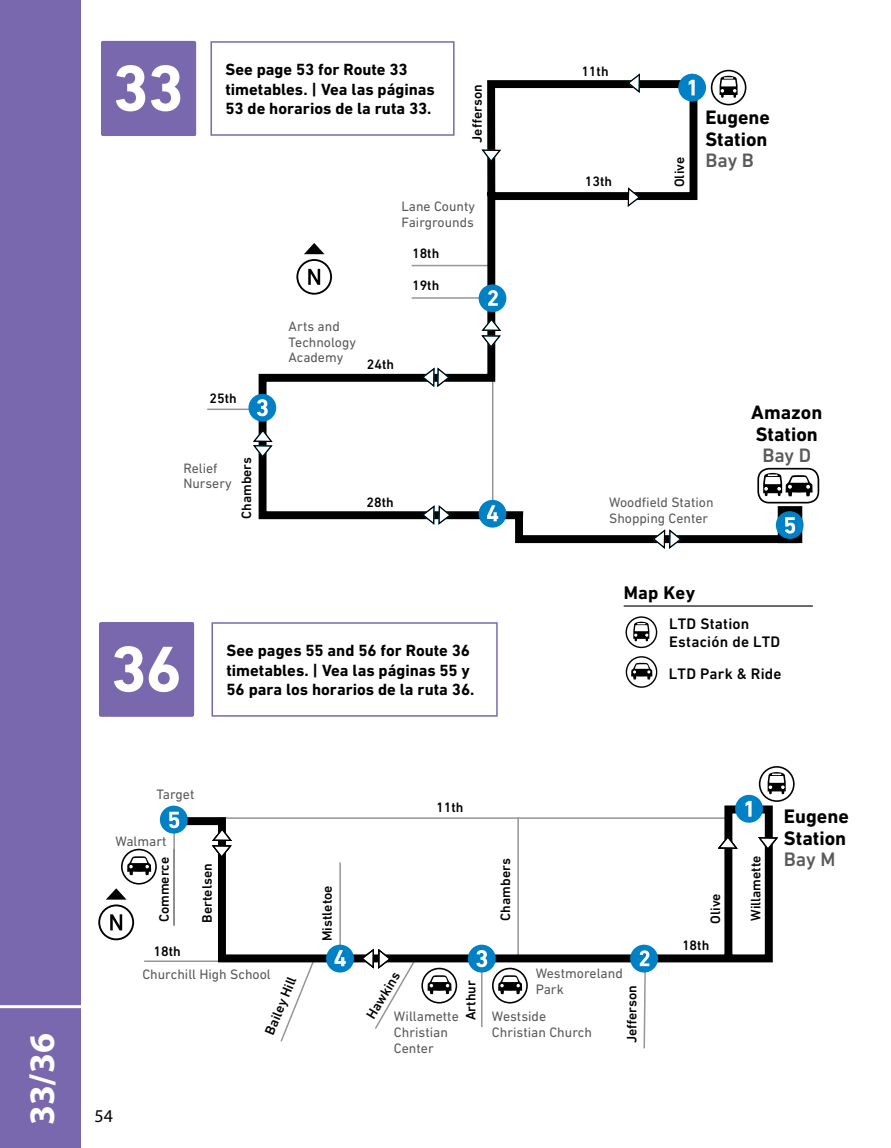
<style>
.page{position:relative;width:891px;height:1148px;background:#fff}
.page>*{position:absolute;margin:0;border:0;box-sizing:border-box;transform-origin:0 0}
.t1{font:700 36px "Myriad Pro";color:#fff}
.t2{font:700 19.95px/21.9px "DIN Next LT Pro";color:#000}
.t3{font:500 19.95px "DIN Next LT Pro";color:#58595b}
.t4{font:700 19.8px/21.8px "DIN Next LT Pro";color:#000}
.t5{font:500 19.8px "DIN Next LT Pro";letter-spacing:-.005em;color:#58595b}
.t6{font:700 18.6px "DIN Next LT Pro";letter-spacing:.015em;color:#000}
.t7{font:18px "Myriad Pro";color:#000}
.t8{font:700 16.5px/19.5px "DIN Next LT Pro";color:#000}
.t9{font:500 15.45px/18.6px "DIN Next LT Pro";letter-spacing:.015em;color:#000}
.t10{font:13.95px/15.9px "DIN Next LT Pro";color:#58595b}
.t11{font:500 13.95px "DIN Next LT Pro";color:#000}
.t12{font:13.8px/15.9px "DIN Next LT Pro";color:#58595b}
.t13{font:500 13.8px "DIN Next LT Pro";color:#000}
</style>
<div class="page">
<div style="left:212px;top:622px;width:286px;height:94px;border:2px solid #7a68ae"></div>
<svg style="left:255px;top:76px;width:551px;height:468px"></svg>
<hr style="left:207px;top:408px;width:54px;height:2px;background:#939598">
<svg style="left:421px;top:366px;width:30px;height:22px"></svg>
<svg style="left:421px;top:504px;width:31px;height:22px"></svg>
<svg style="left:652px;top:528px;width:31px;height:21px"></svg>
<svg style="left:253px;top:428px;width:21px;height:31px"></svg>
<svg style="left:480px;top:317px;width:22px;height:32px"></svg>
<svg style="left:627px;top:186px;width:14px;height:21px"></svg>
<svg style="left:626px;top:73px;width:15px;height:21px"></svg>
<svg style="left:481px;top:148px;width:21px;height:15px"></svg>
<div style="left:678px;top:74px;width:28px;height:27px;background:#0081c6;border-radius:50%"></div>
<svg style="left:689px;top:80px;width:6px;height:15px"></svg>
<div style="left:248px;top:394px;width:28px;height:27px;background:#0081c6;border-radius:50%"></div>
<svg style="left:257px;top:399px;width:11px;height:17px"></svg>
<div style="left:479px;top:284px;width:27px;height:28px;background:#0081c6;border-radius:50%"></div>
<svg style="left:488px;top:290px;width:10px;height:16px"></svg>
<div style="left:479px;top:500px;width:27px;height:27px;background:#0081c6;border-radius:50%"></div>
<svg style="left:487px;top:505px;width:11px;height:16px"></svg>
<div style="left:776px;top:511px;width:28px;height:28px;background:#0081c6;border-radius:50%"></div>
<svg style="left:785px;top:517px;width:10px;height:16px"></svg>
<svg style="left:712px;top:71px;width:34px;height:34px"></svg>
<div style="left:711px;top:70px;width:35px;height:35px;border:2px solid #000;border-radius:50%"></div>
<svg style="left:720px;top:76px;width:18px;height:22px"></svg>
<div style="left:758px;top:468px;width:60px;height:34px;background:#fff;border-radius:11px"></div>
<div style="left:757px;top:468px;width:62px;height:35px;border:2px solid #000;border-radius:11px"></div>
<svg style="left:763px;top:473px;width:50px;height:23px"></svg>
<svg style="left:297px;top:260px;width:34px;height:34px"></svg>
<div style="left:296px;top:259px;width:36px;height:36px;border:2px solid #000;border-radius:50%"></div>
<svg style="left:308px;top:269px;width:12px;height:16px"></svg>
<svg style="left:304px;top:243px;width:21px;height:11px"></svg>
<hr style="left:144px;top:960px;width:110px;height:2px;background:#939598">
<svg style="left:280px;top:966px;width:33px;height:76px"></svg>
<svg style="left:164px;top:801px;width:609px;height:165px"></svg>
<hr style="left:339px;top:862px;width:2px;height:100px;background:#939598">
<hr style="left:481px;top:958px;width:2px;height:69px;background:#939598">
<div style="left:468px;top:944px;width:28px;height:28px;background:#0081c6;border-radius:50%"></div>
<svg style="left:476px;top:950px;width:11px;height:17px"></svg>
<div style="left:735px;top:795px;width:28px;height:27px;background:#0081c6;border-radius:50%"></div>
<svg style="left:746px;top:801px;width:6px;height:15px"></svg>
<div style="left:140px;top:833px;width:58px;height:15px;background:#fff"></div>
<svg style="left:297px;top:801px;width:9px;height:6px"></svg>
<svg style="left:284px;top:869px;width:8px;height:36px"></svg>
<hr style="left:173px;top:830px;width:2px;height:95px;background:#939598">
<svg style="left:211px;top:827px;width:22px;height:32px"></svg>
<svg style="left:360px;top:947px;width:59px;height:82px"></svg>
<svg style="left:758px;top:836px;width:20px;height:15px"></svg>
<svg style="left:717px;top:835px;width:21px;height:15px"></svg>
<div style="left:160px;top:805px;width:28px;height:28px;background:#0081c6;border-radius:50%"></div>
<svg style="left:169px;top:811px;width:10px;height:17px"></svg>
<div style="left:326px;top:944px;width:28px;height:28px;background:#0081c6;border-radius:50%"></div>
<svg style="left:334px;top:950px;width:12px;height:16px"></svg>
<div style="left:630px;top:944px;width:28px;height:28px;background:#0081c6;border-radius:50%"></div>
<svg style="left:760px;top:767px;width:34px;height:34px"></svg>
<div style="left:759px;top:766px;width:36px;height:36px;border:2px solid #000;border-radius:50%"></div>
<svg style="left:768px;top:772px;width:18px;height:22px"></svg>
<svg style="left:422px;top:968px;width:34px;height:34px"></svg>
<div style="left:421px;top:967px;width:36px;height:36px;border:2px solid #000;border-radius:50%"></div>
<svg style="left:428px;top:975px;width:24px;height:19px"></svg>
<svg style="left:493px;top:968px;width:34px;height:34px"></svg>
<div style="left:492px;top:967px;width:36px;height:36px;border:2px solid #000;border-radius:50%"></div>
<svg style="left:498px;top:975px;width:24px;height:19px"></svg>
<svg style="left:99px;top:905px;width:34px;height:34px"></svg>
<div style="left:98px;top:904px;width:36px;height:36px;border:2px solid #000;border-radius:50%"></div>
<svg style="left:110px;top:914px;width:12px;height:16px"></svg>
<svg style="left:106px;top:888px;width:20px;height:11px"></svg>
<svg style="left:122px;top:849px;width:34px;height:34px"></svg>
<div style="left:121px;top:848px;width:36px;height:36px;border:2px solid #000;border-radius:50%"></div>
<svg style="left:127px;top:856px;width:24px;height:19px"></svg>
<svg style="left:101px;top:41px;width:95px;height:95px;background:#8f80bb"></svg>
<svg style="left:99px;top:622px;width:95px;height:94px"></svg>
<div style="left:210px;top:41px;width:245px;height:95px;border:2px solid #7a68ae"></div>
<svg style="left:626px;top:617px;width:31px;height:30px"></svg>
<div style="left:626px;top:616px;width:31px;height:32px;border:1px solid #000;border-radius:50%"></div>
<svg style="left:633px;top:621px;width:16px;height:20px"></svg>
<hr style="left:624px;top:605px;width:189px;height:1px;background:#000">
<svg style="left:627px;top:657px;width:30px;height:30px"></svg>
<div style="left:626px;top:656px;width:31px;height:32px;border:1px solid #000;border-radius:50%"></div>
<svg style="left:631px;top:662px;width:21px;height:17px"></svg>
<div style="left:0;top:0;width:81px;height:1148px;background:#7a68ae"></div>
<hr style="left:0;top:1005px;width:81px;height:3px;background:#fff">
<svg style="left:473px;top:120px;width:9px;height:8px"></svg>
<svg style="left:627px;top:950px;width:22px;height:99px"></svg>
<h1 class="t1" style="left:18px;top:1124px;width:94px;rotate:-90deg">33/36</h1>
<p class="t8" style="left:225px;top:60px;width:211px">See page 53 for Route 33 timetables. | Vea las páginas<br>53 de horarios de la ruta 33.</p>
<p class="t13" style="left:469px;top:143px;width:60px;rotate:-90deg">Je erson</p>
<p class="t12" style="left:401px;top:198px;width:75px">Lane County<br>Fairgrounds</p>
<p class="t13" style="left:412px;top:245px;width:29px">18th</p>
<p class="t13" style="left:209px;top:390px;width:29px">25th</p>
<p class="t12" style="left:183px;top:460px;width:50px">Relief<br>Nursery</p>
<p class="t13" style="left:239px;top:519px;width:63px;rotate:-90deg">Chambers</p>
<p class="t12" style="left:289px;top:318px;width:69px">Arts and<br>Technology<br>Academy</p>
<p class="t13" style="left:367px;top:356px;width:29px">24th</p>
<p class="t13" style="left:412px;top:278px;width:29px">19th</p>
<p class="t13" style="left:366px;top:494px;width:29px">28th</p>
<p class="t8" style="left:227px;top:640px;width:249px">See pages 55 and 56 for Route 36 timetables. | Vea las páginas 55 y<br>56 para los horarios de la ruta 36.</p>
<p class="t10" style="left:156px;top:786px;width:40px">Target</p>
<p class="t10" style="left:115px;top:833px;width:53px">Walmart</p>
<p class="t11" style="left:436px;top:799px;width:29px">11th</p>
<p class="t13" style="left:581px;top:63px;width:29px">11th</p>
<p class="t13" style="left:585px;top:173px;width:29px">13th</p>
<p class="t13" style="left:672px;top:187px;width:32px;rotate:-90deg">Olive</p>
<p class="t4" style="left:705px;top:106px;width:66px">Eugene<br>Station</p>
<p class="t5" style="left:705px;top:149px;width:50px">Bay B</p>
<p class="t4" style="left:751px;top:401px;width:73px">Amazon<br>Station</p>
<p class="t5" style="left:762px;top:444px;width:50px">Bay D</p>
<p class="t12" style="left:609px;top:494px;width:106px">Woodfield Station<br>Shopping Center</p>
<p class="t6" style="left:624px;top:582px;width:73px">Map Key</p>
<p class="t9" style="left:669px;top:614px;width:113px">LTD Station<br>Estación de LTD</p>
<p class="t9" style="left:669px;top:664px;width:114px">LTD Park &amp; Ride</p>
<p class="t2" style="left:784px;top:805px;width:66px">Eugene<br>Station</p>
<p class="t7" style="left:94px;top:1104px;width:20px">54</p>
<p class="t11" style="left:156px;top:922px;width:67px;rotate:-90deg">Commerce</p>
<p class="t11" style="left:153px;top:943px;width:29px">18th</p>
<p class="t11" style="left:199px;top:922px;width:61px;rotate:-90deg">Bertelsen</p>
<p class="t10" style="left:142px;top:966px;width:130px">Churchill High School</p>
<p class="t11" style="left:261px;top:1030px;width:63px;rotate:-67deg">Bailey Hill</p>
<p class="t11" style="left:497px;top:920px;width:64px;rotate:-90deg">Chambers</p>
<p class="t11" style="left:319px;top:941px;width:57px;rotate:-90deg">Mistletoe</p>
<p class="t11" style="left:707px;top:923px;width:32px;rotate:-90deg">Olive</p>
<p class="t11" style="left:682px;top:937px;width:29px">18th</p>
<p class="t10" style="left:536px;top:964px;width:89px">Westmoreland<br>Park</p>
<p class="t11" style="left:363px;top:1013px;width:54px;rotate:-59deg">Hawkins</p>
<p class="t11" style="left:463px;top:1020px;width:42px;rotate:-90deg">Arthur</p>
<p class="t11" style="left:624px;top:1043px;width:60px;rotate:-90deg">Je erson</p>
<p class="t10" style="left:394px;top:1008px;width:66px">Willamette<br>Christian<br>Center</p>
<p class="t10" style="left:492px;top:1008px;width:102px">Westside<br>Christian Church</p>
<p class="t11" style="left:748px;top:921px;width:67px;rotate:-90deg">Willamette</p>
<p class="t3" style="left:784px;top:848px;width:53px">Bay M</p>
</div>
